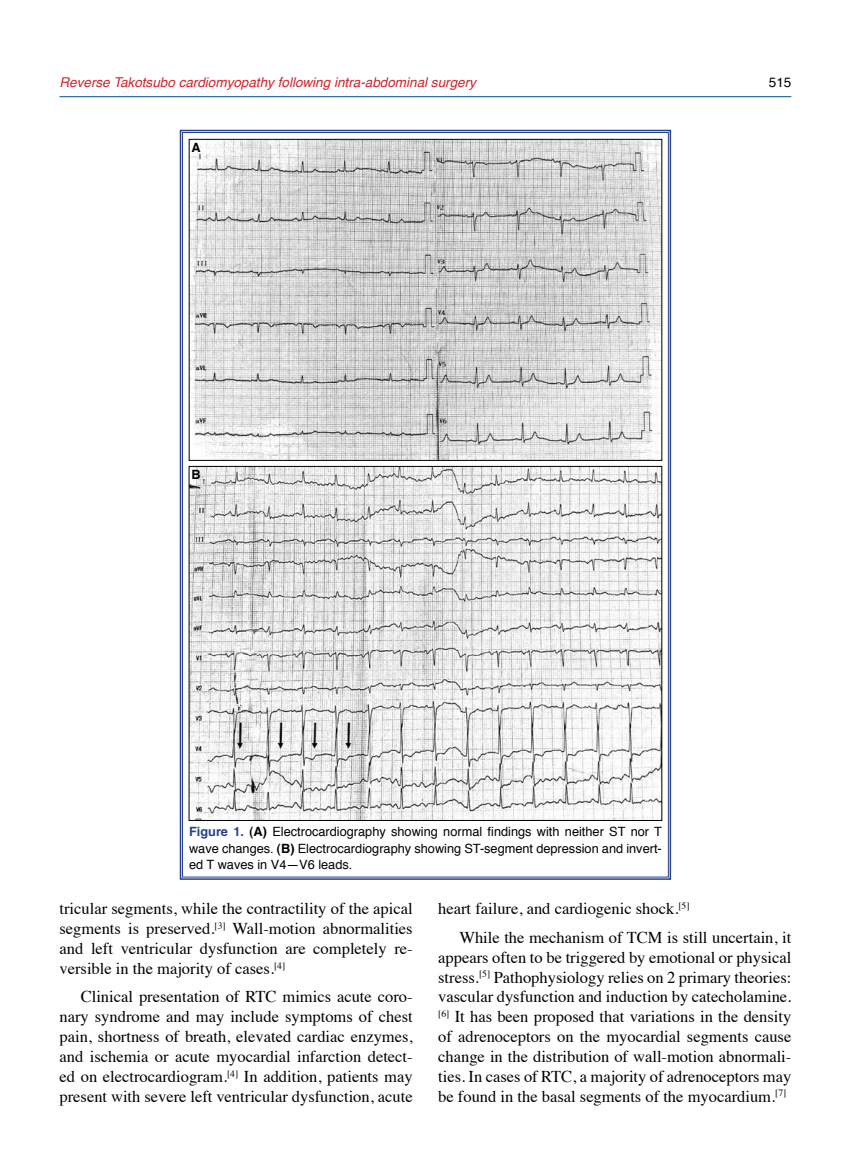
<style>
.page{position:relative;width:851px;height:1170px;background:#fff}
.page>*{position:absolute;margin:0;border:0;box-sizing:border-box;transform-origin:0 0}
.t1{font:16.5px/20px "Times";color:#000;text-align:justify}
.t2{font:italic 13.5px "Helvetica";color:#d2232a}
.t3{font:13.5px "Helvetica";color:#000}
.t4{font:12.75px/16.5px "Helvetica";color:#000;text-align:justify}
.t5{font:700 12.75px "Helvetica";color:#000}
.s1{font-weight:700;color:#25408f}
.s2{font-weight:700}
</style>
<div class="page">
<hr style="left:59px;top:96px;width:732px;height:1px;background:#00508a">
<svg style="left:179px;top:129px;width:492px;height:751px"></svg>
<img style="left:191px;top:141px;width:469px;height:317px">
<img style="left:191px;top:468px;width:469px;height:350px">
<p class="t2" style="left:59px;top:71px;width:418px">Reverse Takotsubo cardiomyopathy following intra-abdominal surgery</p>
<p class="t3" style="left:768px;top:73px;width:24px">515</p>
<p class="t5" style="left:191px;top:139px;width:11px">A</p>
<p class="t5" style="left:191px;top:465px;width:11px">B</p>
<p class="t4" style="left:189px;top:824px;width:474px"><span class="s1">Figure 1.</span> <span class="s2">(A)</span> Electrocardiography showing normal findings with neither ST nor T wave changes. <span class="s2">(B)</span> Electrocardiography showing ST-segment depression and invert&shy;ed T waves in V4—V6 leads.</p>
<p class="t1" style="left:59px;top:897px;width:354px">tricular segments, while the contractility of the apical segments is preserved.<sup>[3]</sup> Wall-motion abnormalities and left ventricular dysfunction are completely re&shy;versible in the majority of cases.<sup>[4]</sup></p>
<p class="t1" style="left:59px;top:985px;width:354px;text-indent:21px">Clinical presentation of RTC mimics acute coro&shy;nary syndrome and may include symptoms of chest pain, shortness of breath, elevated cardiac enzymes, and ischemia or acute myocardial infarction detect&shy;ed on electrocardiogram.<sup>[4]</sup> In addition, patients may present with severe left ventricular dysfunction, acute</p>
<p class="t1" style="left:459px;top:893px;width:333px;line-height:28.3px;text-indent:-21px">heart failure, and cardiogenic shock.<sup>[5]<br></sup>While the mechanism of TCM is still uncertain, it</p>
<p class="t1" style="left:438px;top:945px;width:354px">appears often to be triggered by emotional or physical stress.<sup>[5]</sup> Pathophysiology relies on 2 primary theories: vascular dysfunction and induction by catecholamine. <sup>[6]</sup> It has been proposed that variations in the density of adrenoceptors on the myocardial segments cause change in the distribution of wall-motion abnormali&shy;ties. In cases of RTC, a majority of adrenoceptors may be found in the basal segments of the myocardium.<sup>[7]</sup></p>
</div>
